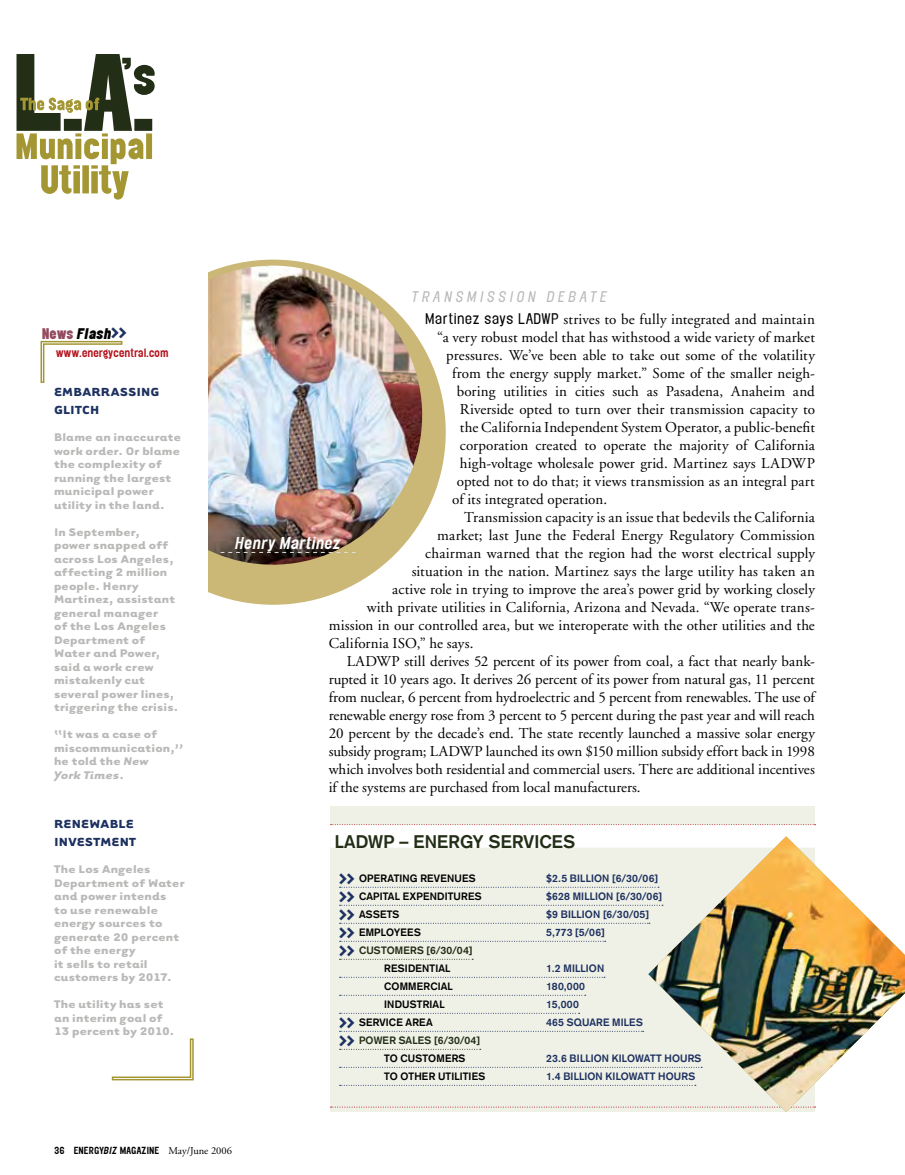
<style>
.page{position:relative;width:905px;height:1175px;background:#fff}
.page>*{position:absolute;margin:0;border:0;box-sizing:border-box;transform-origin:0 0}
.t1{font:700 18px "Akzidenz Grotesk";letter-spacing:.005em;color:#232e16}
.t2{font:15px "Adobe Garamond";color:#000}
.t3{font:italic 500 15px "Elephant";letter-spacing:.01em;color:#fff}
.t4{font:700 13.5px/18px "Tarzana Wide";letter-spacing:.02em;color:#1d3160}
.t5{font:italic 300 13.5px "Elephant";letter-spacing:.245em;color:#bab9b8}
.t6{font:italic 900 13.5px "Elephant";color:#000}
.t7{font:700 12.75px/13.5px "Tarzana Wide";letter-spacing:.015em;color:#bab9b8}
.t8{font:700 10.5px "Akzidenz Grotesk";letter-spacing:.02em;color:#1d3160}
.t9{font:700 10.5px "Akzidenz Grotesk";letter-spacing:.02em;color:#000}
.t10{font:700 10.5px "Akzidenz Grotesk";letter-spacing:.02em;color:#232e16}
.t11{font:500 10.5px "Elephant";letter-spacing:-.025em;color:#b5121b}
.t12{font:500 9px "Elephant";color:#000}
.s1{font-style:normal;color:#934b5f}
.s2{font-weight:500;font-style:normal;font-size:18px;color:#1d3160}
.s3{font-style:italic}
.s4{font-family:"Elephant";font-weight:300;font-size:13.5px}
.s5{font-family:"Elephant";font-weight:500;font-size:18px;color:#1d3160}
.s6{font-family:"Adobe Garamond";font-weight:400;font-size:10.5px}
</style>
<div class="page">
<div style="left:100px;top:260px;width:346px;height:344px;background:#cbb776;border-radius:50%"></div>
<img style="left:207px;top:266px;width:215px;height:298px">
<div style="left:42px;top:261px;width:165px;height:363px;background:#fff"></div>
<svg style="left:220px;top:552px;width:136px;height:1px"></svg>
<div style="left:330px;top:807px;width:484px;height:305px;background:#eff0e6"></div>
<svg style="left:330px;top:824px;width:485px;height:1px"></svg>
<div style="left:330px;top:825px;width:484px;height:22px;background:#fff"></div>
<svg style="left:339px;top:886px;width:309px;height:1px"></svg>
<svg style="left:339px;top:904px;width:309px;height:1px"></svg>
<svg style="left:339px;top:922px;width:309px;height:1px"></svg>
<svg style="left:339px;top:940px;width:266px;height:1px"></svg>
<svg style="left:339px;top:958px;width:134px;height:1px"></svg>
<svg style="left:339px;top:976px;width:266px;height:1px"></svg>
<svg style="left:339px;top:994px;width:246px;height:1px"></svg>
<svg style="left:339px;top:1012px;width:240px;height:1px"></svg>
<svg style="left:339px;top:1030px;width:304px;height:1px"></svg>
<svg style="left:339px;top:1048px;width:142px;height:1px"></svg>
<svg style="left:339px;top:1066px;width:308px;height:1px"></svg>
<svg style="left:339px;top:1084px;width:308px;height:1px"></svg>
<svg style="left:330px;top:1106px;width:318px;height:1px"></svg>
<svg style="left:16px;top:54px;width:139px;height:146px"></svg>
<img style="left:648px;top:836px;width:256px;height:276px">
<svg style="left:40px;top:340px;width:83px;height:43px"></svg>
<svg style="left:111px;top:1038px;width:83px;height:43px"></svg>
<p class="t6" style="left:42px;top:325px;width:86px"><span class="s1">News</span> Flash<span class="s2">&gt;&gt;</span></p>
<p class="t11" style="left:56px;top:346px;width:114px">www.energycentral.com</p>
<p class="t4" style="left:54px;top:382px;width:18px">Embarrassing<br>Glitch</p>
<p class="t7" style="left:54px;top:430px;width:129px">Blame an inaccurate work order. Or blame the complexity of running the largest municipal power utility in the land.</p>
<p class="t7" style="left:54px;top:524px;width:126px">In September, power snapped off across Los Angeles, affecting 2 million people. Henry<br>Martinez, assistant general manager<br>of the Los Angeles<br>Department of<br>Water and Power, said a work crew mistakenly cut several power lines, triggering the crisis.</p>
<p class="t7" style="left:54px;top:727px;width:131px">‘‘It was a case of miscommunication,’’ he told the <span class="s3">New<br>York Times</span>.</p>
<p class="t4" style="left:54px;top:814px;width:20px">Renewable<br>Investment</p>
<p class="t7" style="left:54px;top:862px;width:132px">The Los Angeles<br>Department of Water and power intends<br>to use renewable energy sources to generate 20 percent of the energy<br>it sells to retail customers by 2017.</p>
<p class="t7" style="left:54px;top:997px;width:122px">The utility has set an interim goal of<br>13 percent by 2010.</p>
<p class="t5" style="left:412px;top:288px;width:197px">TRANSM ISS ION DEBATE</p>
<p class="t2" style="left:425px;top:311px;width:391px"><span class="s4">Martinez says LADWP</span> strives to be fully integrated and maintain</p>
<p class="t2" style="left:437px;top:329px;width:379px">“a very robust model that has withstood a wide variety of market</p>
<p class="t2" style="left:446px;top:347px;width:370px">pressures. We’ve been able to take out some of the volatility</p>
<p class="t2" style="left:452px;top:365px;width:364px">from the energy supply market.” Some of the smaller neigh-</p>
<p class="t2" style="left:457px;top:383px;width:359px">boring utilities in cities such as Pasadena, Anaheim and</p>
<p class="t2" style="left:460px;top:401px;width:356px">Riverside opted to turn over their transmission capacity to</p>
<p class="t2" style="left:460px;top:419px;width:356px">the California Independent System Operator, a public-benefit</p>
<p class="t2" style="left:460px;top:437px;width:356px">corporation created to operate the majority of California</p>
<p class="t2" style="left:460px;top:455px;width:356px">high-voltage wholesale power grid. Martinez says LADWP</p>
<p class="t2" style="left:457px;top:473px;width:359px">opted not to do that; it views transmission as an integral part</p>
<p class="t2" style="left:452px;top:491px;width:156px">of its integrated operation.</p>
<p class="t2" style="left:464px;top:509px;width:352px">Transmission capacity is an issue that bedevils the California</p>
<p class="t2" style="left:437px;top:527px;width:379px">market; last June the Federal Energy Regulatory Commission</p>
<p class="t2" style="left:425px;top:545px;width:391px">chairman warned that the region had the worst electrical supply</p>
<p class="t2" style="left:412px;top:563px;width:404px">situation in the nation. Martinez says the large utility has taken an</p>
<p class="t2" style="left:392px;top:581px;width:424px">active role in trying to improve the area’s power grid by working closely</p>
<p class="t2" style="left:367px;top:599px;width:449px">with private utilities in California, Arizona and Nevada. “We operate trans-</p>
<p class="t2" style="left:328px;top:617px;width:487px">mission in our controlled area, but we interoperate with the other utilities and the</p>
<p class="t2" style="left:328px;top:635px;width:146px">California ISO,” he says.</p>
<p class="t2" style="left:346px;top:653px;width:469px">LADWP still derives 52 percent of its power from coal, a fact that nearly bank-</p>
<p class="t2" style="left:328px;top:671px;width:487px">rupted it 10 years ago. It derives 26 percent of its power from natural gas, 11 percent</p>
<p class="t2" style="left:328px;top:689px;width:487px">from nuclear, 6 percent from hydroelectric and 5 percent from renewables. The use of</p>
<p class="t2" style="left:328px;top:707px;width:487px">renewable energy rose from 3 percent to 5 percent during the past year and will reach</p>
<p class="t2" style="left:328px;top:725px;width:488px">20 percent by the decade’s end. The state recently launched a massive solar energy</p>
<p class="t2" style="left:328px;top:743px;width:487px">subsidy program; LADWP launched its own $150 million subsidy effort back in 1998</p>
<p class="t2" style="left:328px;top:761px;width:487px">which involves both residential and commercial users. There are additional incentives</p>
<p class="t2" style="left:328px;top:779px;width:313px">if the systems are purchased from local manufacturers.</p>
<p class="t3" style="left:235px;top:534px;width:108px">Henry Martinez</p>
<p class="t1" style="left:334px;top:830px;width:103px">LADWP – ENER</p>
<p class="t1" style="left:460px;top:830px;width:53px">GY SERVICES</p>
<p class="t9" style="left:339px;top:872px;width:36px"><span class="s5">&gt;&gt;</span> OPERA</p>
<p class="t9" style="left:393px;top:872px;width:42px">TING REVENUES</p>
<p class="t8" style="left:546px;top:872px;width:38px">$2.5 BILLION</p>
<p class="t8" style="left:612px;top:872px;width:48px">[6/30/06]</p>
<p class="t9" style="left:339px;top:890px;width:85px"><span class="s5">&gt;&gt;</span> CAPI TAL EXPENDI</p>
<p class="t9" style="left:448px;top:890px;width:14px">TURES</p>
<p class="t8" style="left:546px;top:890px;width:42px">$628 MILLION</p>
<p class="t8" style="left:616px;top:890px;width:48px">[6/30/06]</p>
<p class="t9" style="left:339px;top:908px;width:35px"><span class="s5">&gt;&gt;</span> ASSE</p>
<p class="t9" style="left:387px;top:908px;width:32px">TS</p>
<p class="t8" style="left:546px;top:908px;width:28px">$9 BILLION</p>
<p class="t8" style="left:603px;top:908px;width:48px">[6/30/05]</p>
<p class="t9" style="left:339px;top:926px;width:43px"><span class="s5">&gt;&gt;</span> EMPLO</p>
<p class="t9" style="left:394px;top:926px;width:23px">YEES</p>
<p class="t8" style="left:546px;top:926px;width:60px">5,773 [5/06]</p>
<p class="t10" style="left:339px;top:944px;width:72px"><span class="s5">&gt;&gt;</span> CUSTOMERS</p>
<p class="t10" style="left:426px;top:944px;width:47px">[6/30/04]</p>
<p class="t9" style="left:384px;top:962px;width:15px">RESIDEN</p>
<p class="t9" style="left:429px;top:962px;width:18px">TIAL</p>
<p class="t8" style="left:546px;top:962px;width:32px">1.2 MILLION</p>
<p class="t9" style="left:384px;top:980px;width:43px">COMMERCIAL</p>
<p class="t8" style="left:546px;top:980px;width:40px">180,000</p>
<p class="t9" style="left:384px;top:998px;width:12px">INDUS</p>
<p class="t9" style="left:417px;top:998px;width:19px">TRIAL</p>
<p class="t8" style="left:546px;top:998px;width:34px">15,000</p>
<p class="t9" style="left:339px;top:1016px;width:34px"><span class="s5">&gt;&gt;</span> SERVICE</p>
<p class="t9" style="left:405px;top:1016px;width:14px">AREA</p>
<p class="t8" style="left:546px;top:1016px;width:44px">465 SQUARE</p>
<p class="t8" style="left:612px;top:1016px;width:15px">MILES</p>
<p class="t10" style="left:339px;top:1034px;width:35px"><span class="s5">&gt;&gt;</span> POWER</p>
<p class="t10" style="left:398px;top:1034px;width:15px">SALES</p>
<p class="t10" style="left:434px;top:1034px;width:47px">[6/30/04]</p>
<p class="t9" style="left:339px;top:1052px;width:16px">TO</p>
<p class="t9" style="left:400px;top:1052px;width:9px">CUS</p>
<p class="t9" style="left:422px;top:1052px;width:33px">TOMERS</p>
<p class="t8" style="left:546px;top:1052px;width:37px">23.6 BILLION</p>
<p class="t8" style="left:611px;top:1052px;width:15px">KILOWA</p>
<p class="t8" style="left:650px;top:1052px;width:31px">TT HOURS</p>
<p class="t9" style="left:339px;top:1070px;width:16px">TO</p>
<p class="t9" style="left:400px;top:1070px;width:74px">OTHER UTILITIES</p>
<p class="t8" style="left:546px;top:1070px;width:31px">1.4 BILLION</p>
<p class="t8" style="left:605px;top:1070px;width:15px">KILOWA</p>
<p class="t8" style="left:643px;top:1070px;width:31px">TT HOURS</p>
<p class="t12" style="left:54px;top:1145px;width:179px">36 Energy<span class="s3">Biz</span> magazine <span class="s6">May/June 2006</span></p>
</div>
